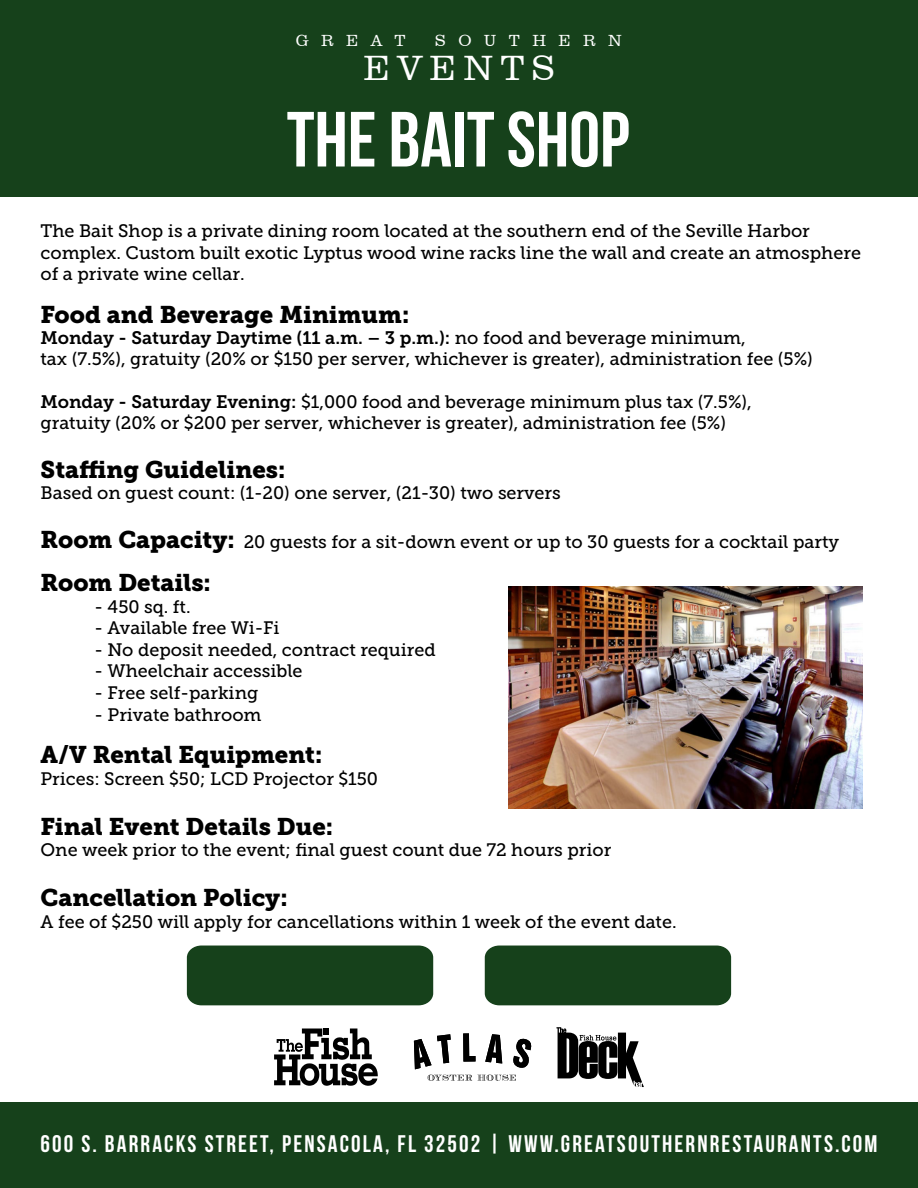
<style>
.page{position:relative;width:918px;height:1188px;background:#fff}
.page>*{position:absolute;margin:0;border:0;box-sizing:border-box;transform-origin:0 0}
.t1{font:700 78px "Bebas Neue";color:#fff}
.t2{font:300 36px "Clarendon BT";letter-spacing:.2em;color:#fff}
.t3{font:24px "Museo Slab 900";color:#000}
.t4{font:700 24px "Bebas Neue";letter-spacing:.09em;color:#fff}
.t5{font:18px/21.6px "Museo Slab 500";color:#000}
.t6{font:18px "Museo Slab 700";color:#000}
.t7{font:300 16.5px "Clarendon BT";letter-spacing:.75em;color:#fff}
.s1{font-family:"Museo Slab 500"}
.s2{font-family:"Museo Slab 700"}
.s3{font-family:"Museo Slab 900";font-size:24px}
</style>
<div class="page">
<div style="left:0;top:0;width:918px;height:197px;background:#16411b"></div>
<div style="left:0;top:1103px;width:918px;height:85px;background:#16411b"></div>
<svg style="left:274px;top:1029px;width:104px;height:57px"></svg>
<svg style="left:556px;top:1027px;width:88px;height:60px"></svg>
<svg style="left:414px;top:1034px;width:37px;height:35px"></svg>
<svg style="left:463px;top:1033px;width:13px;height:29px"></svg>
<svg style="left:485px;top:1034px;width:17px;height:29px"></svg>
<svg style="left:513px;top:1038px;width:19px;height:30px"></svg>
<svg style="left:427px;top:1075px;width:89px;height:6px"></svg>
<div style="left:187px;top:946px;width:246px;height:59px;background:#16411b"></div>
<div style="left:485px;top:946px;width:246px;height:59px;background:#16411b"></div>
<img style="left:509px;top:587px;width:353px;height:221px">
<p class="t7" style="left:296px;top:30px;width:111px">GREAT</p>
<p class="t7" style="left:435px;top:30px;width:188px">SOUTHERN</p>
<h2 class="t2" style="left:363px;top:46px;width:193px">EVENTS</h2>
<h1 class="t1" style="left:287px;top:97px;width:344px">THE BAIT SHOP</h1>
<p class="t5" style="left:41px;top:220px;width:822px">The Bait Shop is a private dining room located at the southern end of the Seville Harbor complex. Custom built exotic Lyptus wood wine racks line the wall and create an atmosphere of a private wine cellar.</p>
<h3 class="t3" style="left:41px;top:300px;width:370px">Food and Beverage Minimum:</h3>
<p class="t6" style="left:41px;top:328px;width:707px">Monday - Saturday Daytime (11 a.m. – 3 p.m.): <span class="s1">no food and beverage minimum,</span></p>
<p class="t5" style="left:41px;top:348px;width:774px">tax (7.5%), gratuity (20% or $150 per server, whichever is greater), administration fee (5%)</p>
<p class="t5" style="left:41px;top:391px;width:713px;line-height:21px"><span class="s2">Monday - Saturday Evening:</span> $1,000 food and beverage minimum plus tax (7.5%), gratuity (20% or $200 per server, whichever is greater), administration fee (5%)</p>
<h3 class="t3" style="left:41px;top:455px;width:246px">Staffing Guidelines:</h3>
<p class="t5" style="left:41px;top:482px;width:522px">Based on guest count: (1-20) one server, (21-30) two servers</p>
<p class="t5" style="left:41px;top:531px;width:800px"><span class="s3">Room Capacity:</span> 20 guests for a sit-down event or up to 30 guests for a cocktail party</p>
<h3 class="t3" style="left:41px;top:569px;width:172px">Room Details:</h3>
<p class="t5" style="left:95px;top:596px;width:98px">- 450 sq. ft.</p>
<p class="t5" style="left:95px;top:617px;width:186px">- Available free Wi-Fi</p>
<p class="t5" style="left:95px;top:639px;width:343px">- No deposit needed, contract required</p>
<p class="t5" style="left:95px;top:660px;width:210px">- Wheelchair accessible</p>
<p class="t5" style="left:95px;top:682px;width:165px">- Free self-parking</p>
<p class="t5" style="left:95px;top:704px;width:169px">- Private bathroom</p>
<h3 class="t3" style="left:41px;top:741px;width:283px">A/V Rental Equipment:</h3>
<p class="t5" style="left:41px;top:768px;width:339px">Prices: Screen $50; LCD Projector $150</p>
<h3 class="t3" style="left:41px;top:812px;width:294px">Final Event Details Due:</h3>
<p class="t5" style="left:41px;top:839px;width:572px">One week prior to the event; final guest count due 72 hours prior</p>
<h3 class="t3" style="left:41px;top:884px;width:249px">Cancellation Policy:</h3>
<p class="t5" style="left:41px;top:911px;width:638px">A fee of $250 will apply for cancellations within 1 week of the event date.</p>
<h3 class="t4" style="left:41px;top:1131px;width:838px">600 S. BARRACKS STREET, PENSACOLA, FL 32502 | WWW.GREATSOUTHERNRESTAURANTS.COM</h3>
</div>
